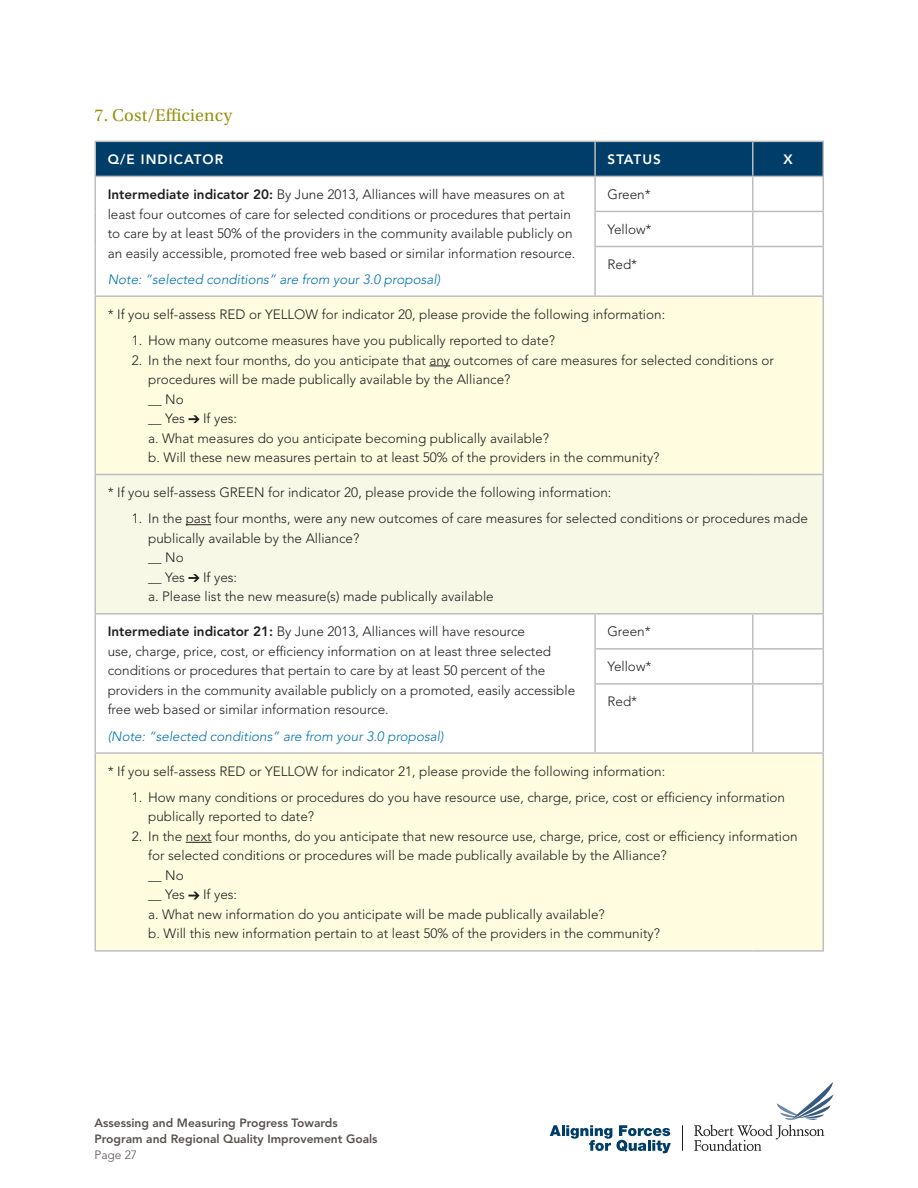
<style>
.page{position:relative;width:918px;height:1188px;background:#fff}
.page>*{position:absolute;margin:0;border:0;box-sizing:border-box;transform-origin:0 0}
.t1{font:18px "Utopia Std";letter-spacing:.01em;color:#979211}
.t2{font:300 13.5px/19.5px "Avenir LT Std";color:#231f20}
.t3{font:italic 300 13.5px "Avenir LT Std";color:#0073ae}
.t4{font:800 13.5px "Avenir LT Std";letter-spacing:.08em;color:#fff}
.t5{font:800 12px/15.8px "Avenir LT Std";color:#5d514e}
.t6{font:300 12px "Avenir LT Std";color:#5d514e}
.s1{font-weight:800}
</style>
<div class="page">
<svg style="left:550px;top:1125px;width:121px;height:28px"></svg>
<svg style="left:694px;top:1082px;width:139px;height:69px"></svg>
<svg style="left:682px;top:1125px;width:1px;height:26px"></svg>
<div style="left:96px;top:142px;width:727px;height:34px;background:#003e69"></div>
<svg style="left:96px;top:297px;width:727px;height:653px;fill:#fffce0"></svg>
<div style="left:95px;top:474px;width:728px;height:140px;background:#f8f8e7"></div>
<hr style="left:94px;top:141px;width:501px;height:1px;background:#bcbdc0">
<hr style="left:94px;top:142px;width:2px;height:34px;background:#bcbdc0">
<hr style="left:595px;top:141px;width:158px;height:1px;background:#bcbdc0">
<hr style="left:594px;top:142px;width:2px;height:34px;background:#bcbdc0">
<hr style="left:753px;top:141px;width:71px;height:1px;background:#bcbdc0">
<hr style="left:752px;top:142px;width:2px;height:34px;background:#bcbdc0">
<hr style="left:823px;top:142px;width:1px;height:34px;background:#bcbdc0">
<hr style="left:94px;top:176px;width:501px;height:1px;background:#bcbdc0">
<hr style="left:94px;top:177px;width:2px;height:34px;background:#bcbdc0">
<hr style="left:595px;top:176px;width:158px;height:1px;background:#bcbdc0">
<hr style="left:594px;top:177px;width:2px;height:34px;background:#bcbdc0">
<hr style="left:753px;top:176px;width:71px;height:1px;background:#bcbdc0">
<hr style="left:752px;top:177px;width:2px;height:34px;background:#bcbdc0">
<hr style="left:823px;top:177px;width:1px;height:34px;background:#bcbdc0">
<hr style="left:94px;top:211px;width:2px;height:35px;background:#bcbdc0">
<hr style="left:594px;top:211px;width:159px;height:1px;background:#bcbdc0">
<hr style="left:594px;top:212px;width:2px;height:34px;background:#bcbdc0">
<hr style="left:753px;top:211px;width:71px;height:1px;background:#bcbdc0">
<hr style="left:752px;top:212px;width:2px;height:34px;background:#bcbdc0">
<hr style="left:823px;top:212px;width:1px;height:34px;background:#bcbdc0">
<hr style="left:94px;top:246px;width:2px;height:49px;background:#bcbdc0">
<hr style="left:594px;top:246px;width:159px;height:1px;background:#bcbdc0">
<hr style="left:594px;top:247px;width:2px;height:48px;background:#bcbdc0">
<hr style="left:753px;top:246px;width:71px;height:1px;background:#bcbdc0">
<hr style="left:752px;top:247px;width:2px;height:48px;background:#bcbdc0">
<hr style="left:823px;top:247px;width:1px;height:48px;background:#bcbdc0">
<hr style="left:94px;top:295px;width:501px;height:2px;background:#bcbdc0">
<hr style="left:94px;top:297px;width:2px;height:177px;background:#bcbdc0">
<hr style="left:595px;top:295px;width:158px;height:2px;background:#bcbdc0">
<hr style="left:753px;top:295px;width:71px;height:2px;background:#bcbdc0">
<hr style="left:823px;top:297px;width:1px;height:177px;background:#bcbdc0">
<hr style="left:94px;top:474px;width:501px;height:1px;background:#bcbdc0">
<hr style="left:94px;top:475px;width:2px;height:138px;background:#bcbdc0">
<hr style="left:595px;top:474px;width:158px;height:1px;background:#bcbdc0">
<hr style="left:753px;top:474px;width:71px;height:1px;background:#bcbdc0">
<hr style="left:823px;top:475px;width:1px;height:138px;background:#bcbdc0">
<hr style="left:94px;top:613px;width:501px;height:2px;background:#bcbdc0">
<hr style="left:94px;top:615px;width:2px;height:34px;background:#bcbdc0">
<hr style="left:595px;top:613px;width:158px;height:2px;background:#bcbdc0">
<hr style="left:594px;top:615px;width:2px;height:33px;background:#bcbdc0">
<hr style="left:753px;top:613px;width:71px;height:2px;background:#bcbdc0">
<hr style="left:752px;top:615px;width:2px;height:33px;background:#bcbdc0">
<hr style="left:823px;top:615px;width:1px;height:33px;background:#bcbdc0">
<hr style="left:94px;top:649px;width:2px;height:35px;background:#bcbdc0">
<hr style="left:594px;top:648px;width:159px;height:2px;background:#bcbdc0">
<hr style="left:594px;top:650px;width:2px;height:33px;background:#bcbdc0">
<hr style="left:753px;top:648px;width:71px;height:2px;background:#bcbdc0">
<hr style="left:752px;top:650px;width:2px;height:33px;background:#bcbdc0">
<hr style="left:823px;top:650px;width:1px;height:33px;background:#bcbdc0">
<hr style="left:94px;top:684px;width:2px;height:68px;background:#bcbdc0">
<hr style="left:594px;top:683px;width:159px;height:2px;background:#bcbdc0">
<hr style="left:594px;top:685px;width:2px;height:67px;background:#bcbdc0">
<hr style="left:753px;top:683px;width:71px;height:2px;background:#bcbdc0">
<hr style="left:752px;top:685px;width:2px;height:67px;background:#bcbdc0">
<hr style="left:823px;top:685px;width:1px;height:67px;background:#bcbdc0">
<hr style="left:94px;top:752px;width:501px;height:2px;background:#bcbdc0">
<hr style="left:94px;top:754px;width:2px;height:196px;background:#bcbdc0">
<hr style="left:595px;top:752px;width:158px;height:2px;background:#bcbdc0">
<hr style="left:753px;top:752px;width:71px;height:2px;background:#bcbdc0">
<hr style="left:823px;top:754px;width:1px;height:196px;background:#bcbdc0">
<hr style="left:94px;top:950px;width:501px;height:2px;background:#bcbdc0">
<hr style="left:595px;top:950px;width:158px;height:2px;background:#bcbdc0">
<hr style="left:753px;top:950px;width:71px;height:2px;background:#bcbdc0">
<svg style="left:429px;top:366px;width:21px;height:1px"></svg>
<svg style="left:188px;top:415px;width:12px;height:8px"></svg>
<svg style="left:186px;top:524px;width:25px;height:1px"></svg>
<svg style="left:188px;top:574px;width:12px;height:8px"></svg>
<svg style="left:186px;top:842px;width:26px;height:1px"></svg>
<svg style="left:188px;top:892px;width:12px;height:7px"></svg>
<h1 class="t1" style="left:94px;top:106px;width:139px">7. Cost/Efficiency</h1>
<p class="t4" style="left:108px;top:151px;width:117px">Q/E Indicator</p>
<p class="t4" style="left:608px;top:151px;width:55px">Status</p>
<p class="t4" style="left:783px;top:151px;width:11px">X</p>
<p class="t2" style="left:108px;top:185px;width:469px"><span class="s1">Intermediate indicator 20:</span> By June 2013, Alliances will have measures on at least four outcomes of care for selected conditions or procedures that pertain to care by at least 50% of the providers in the community available publicly on an easily accessible, promoted free web based or similar information resource.</p>
<p class="t3" style="left:108px;top:271px;width:334px">Note: “selected conditions” are from your 3.0 proposal)</p>
<p class="t2" style="left:608px;top:185px;width:45px">Green*</p>
<p class="t2" style="left:608px;top:220px;width:46px">Yellow*</p>
<p class="t2" style="left:608px;top:255px;width:31px">Red*</p>
<p class="t2" style="left:108px;top:304px;width:559px">* If you self-assess RED or YELLOW for indicator 20, please provide the following information:</p>
<p class="t2" style="left:132px;top:331px;width:425px">1. How many outcome measures have you publically reported to date?</p>
<p class="t2" style="left:148px;top:350px;width:627px;text-indent:-16px">2. In the next four months, do you anticipate that any outcomes of care measures for selected conditions or procedures will be made publically available by the Alliance?<br>__ No<br>__ Yes</p>
<p class="t2" style="left:148px;top:409px;width:513px;text-indent:55px">If yes:<br>a. What measures do you anticipate becoming publically available?<br>b. Will these new measures pertain to at least 50% of the providers in the community?</p>
<p class="t2" style="left:108px;top:483px;width:505px">* If you self-assess GREEN for indicator 20, please provide the following information:</p>
<p class="t2" style="left:148px;top:509px;width:661px;text-indent:-16px">1. In the past four months, were any new outcomes of care measures for selected conditions or procedures made publically available by the Alliance?<br>__ No<br>__ Yes</p>
<p class="t2" style="left:148px;top:568px;width:347px;text-indent:55px">If yes:<br>a. Please list the new measure(s) made publically available</p>
<p class="t2" style="left:108px;top:622px;width:469px"><span class="s1">Intermediate indicator 21:</span> By June 2013, Alliances will have resource<br>use, charge, price, cost, or efficiency information on at least three selected conditions or procedures that pertain to care by at least 50 percent of the providers in the community available publicly on a promoted, easily accessible free web based or similar information resource.</p>
<p class="t3" style="left:108px;top:728px;width:338px">(Note: “selected conditions” are from your 3.0 proposal)</p>
<p class="t2" style="left:607px;top:622px;width:45px">Green*</p>
<p class="t2" style="left:607px;top:657px;width:46px">Yellow*</p>
<p class="t2" style="left:607px;top:692px;width:31px">Red*</p>
<p class="t2" style="left:108px;top:761px;width:559px">* If you self-assess RED or YELLOW for indicator 21, please provide the following information:</p>
<p class="t2" style="left:148px;top:788px;width:638px;text-indent:-16px">1. How many conditions or procedures do you have resource use, charge, price, cost or efficiency information publically reported to date?</p>
<p class="t2" style="left:148px;top:827px;width:651px;text-indent:-16px">2. In the next four months, do you anticipate that new resource use, charge, price, cost or efficiency information for selected conditions or procedures will be made publically available by the Alliance?<br>__ No<br>__ Yes</p>
<p class="t2" style="left:148px;top:885px;width:513px;text-indent:55px">If yes:<br>a. What new information do you anticipate will be made publically available?<br>b. Will this new information pertain to at least 50% of the providers in the community?</p>
<p class="t5" style="left:94px;top:1115px;width:285px">Assessing and Measuring Progress Towards<br>Program and Regional Quality Improvement Goals</p>
<p class="t6" style="left:94px;top:1148px;width:44px">Page 27</p>
</div>
